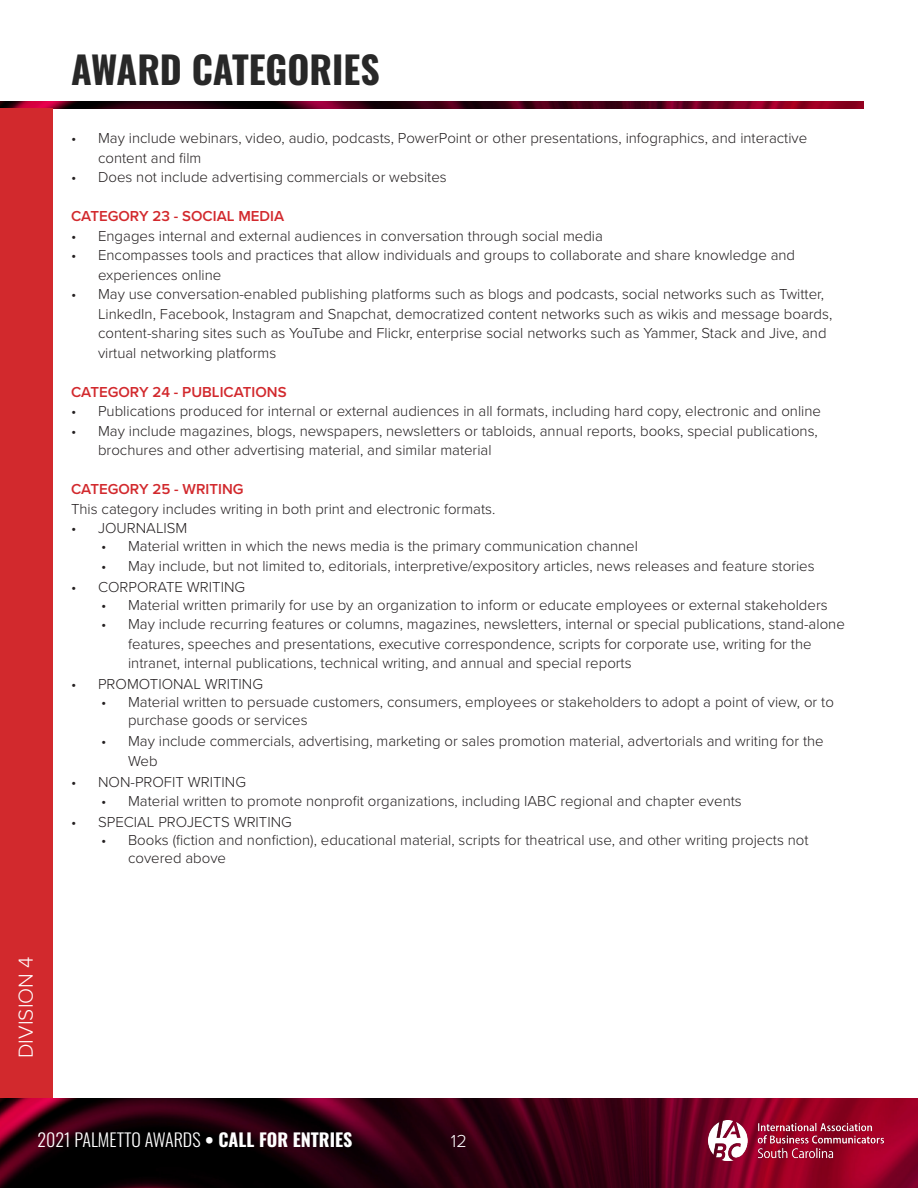
<style>
.page{position:relative;width:918px;height:1188px;background:#fff}
.page>*{position:absolute;margin:0;border:0;box-sizing:border-box;transform-origin:0 0}
.t1{font:700 37.65px "Oswald";color:#282828}
.t2{font:300 21px "Proxima Nova";color:#fff}
.t3{font:300 18px "Oswald";color:#fff}
.t4{font:300 18px "Proxima Nova";color:#fff}
.t5{font:300 15px/19.5px "Proxima Nova";color:#231f20}
.t6{font:600 15px "Proxima Nova";color:#d2292d}
.s1{font-weight:700}
</style>
<div class="page">
<img style="left:0;top:1098px;width:918px;height:90px">
<img style="left:0;top:101px;width:864px;height:8px">
<img style="left:708px;top:1121px;width:175px;height:39px">
<div style="left:0;top:109px;width:52px;height:989px;background:#d2292d"></div>
<p class="t1" style="left:71px;top:50px;width:310px">AWARD CATEGORIES</p>
<p class="t2" style="left:10px;top:1058px;width:103px;rotate:-90deg">DIVISION 4</p>
<p class="t5" style="left:98px;top:128px;width:711px;text-indent:-27px">• May include webinars, video, audio, podcasts, PowerPoint or other presentations, infographics, and interactive content and film</p>
<p class="t5" style="left:71px;top:167px;width:377px">• Does not include advertising commercials or websites</p>
<p class="t6" style="left:71px;top:205px;width:215px">CATEGORY 23 - SOCIAL MEDIA</p>
<p class="t5" style="left:71px;top:225px;width:533px">• Engages internal and external audiences in conversation through social media</p>
<p class="t5" style="left:98px;top:245px;width:699px;text-indent:-27px">• Encompasses tools and practices that allow individuals and groups to collaborate and share knowledge and experiences online</p>
<p class="t5" style="left:98px;top:284px;width:736px;text-indent:-27px">• May use conversation-enabled publishing platforms such as blogs and podcasts, social networks such as Twitter, LinkedIn, Facebook, Instagram and Snapchat, democratized content networks such as wikis and message boards, content-sharing sites such as YouTube and Flickr, enterprise social networks such as Yammer, Stack and Jive, and virtual networking platforms</p>
<p class="t6" style="left:71px;top:381px;width:217px">CATEGORY 24 - PUBLICATIONS</p>
<p class="t5" style="left:71px;top:401px;width:751px">• Publications produced for internal or external audiences in all formats, including hard copy, electronic and online</p>
<p class="t5" style="left:98px;top:420px;width:721px;text-indent:-27px">• May include magazines, blogs, newspapers, newsletters or tabloids, annual reports, books, special publications, brochures and other advertising material, and similar material</p>
<p class="t6" style="left:71px;top:478px;width:174px">CATEGORY 25 - WRITING</p>
<p class="t5" style="left:71px;top:498px;width:426px">This category includes writing in both print and electronic formats.</p>
<p class="t5" style="left:71px;top:518px;width:118px">• JOURNALISM</p>
<p class="t5" style="left:101px;top:536px;width:538px">• Material written in which the news media is the primary communication channel</p>
<p class="t5" style="left:101px;top:555px;width:715px">• May include, but not limited to, editorials, interpretive/expository articles, news releases and feature stories</p>
<p class="t5" style="left:71px;top:576px;width:176px">• CORPORATE WRITING</p>
<p class="t5" style="left:101px;top:594px;width:728px">• Material written primarily for use by an organization to inform or educate employees or external stakeholders</p>
<p class="t5" style="left:128px;top:614px;width:718px;text-indent:-27px">• May include recurring features or columns, magazines, newsletters, internal or special publications, stand-alone features, speeches and presentations, executive correspondence, scripts for corporate use, writing for the intranet, internal publications, technical writing, and annual and special reports</p>
<p class="t5" style="left:71px;top:674px;width:193px">• PROMOTIONAL WRITING</p>
<p class="t5" style="left:128px;top:692px;width:707px;line-height:18px;text-indent:-27px">• Material written to persuade customers, consumers, employees or stakeholders to adopt a point of view, or to purchase goods or services</p>
<p class="t5" style="left:128px;top:731px;width:697px;text-indent:-27px">• May include commercials, advertising, marketing or sales promotion material, advertorials and writing for the<br>Web</p>
<p class="t5" style="left:71px;top:771px;width:176px">• NON-PROFIT WRITING</p>
<p class="t5" style="left:101px;top:791px;width:642px">• Material written to promote nonprofit organizations, including IABC regional and chapter events</p>
<p class="t5" style="left:71px;top:812px;width:222px">• SPECIAL PROJECTS WRITING</p>
<p class="t5" style="left:128px;top:830px;width:682px;line-height:18px;text-indent:-27px">• Books (fiction and nonfiction), educational material, scripts for theatrical use, and other writing projects not covered above</p>
<p class="t3" style="left:38px;top:1124px;width:316px">2021 PALMETTO AWARDS <span class="s1">• CALL FOR ENTRIES</span></p>
<p class="t4" style="left:451px;top:1128px;width:18px">12</p>
</div>
